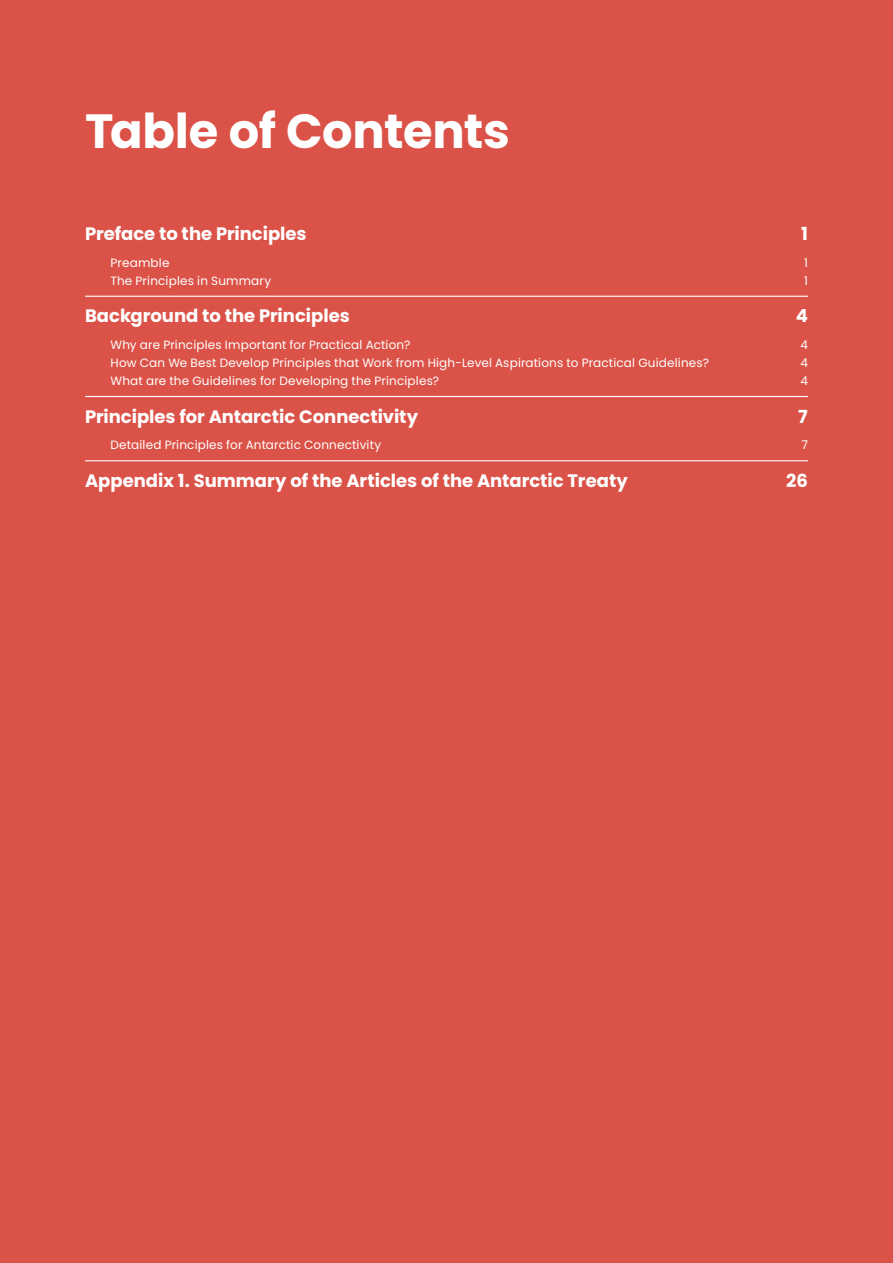
<style>
.page{position:relative;width:893px;height:1263px;background:#db5348}
.page>*{position:absolute;margin:0;border:0;box-sizing:border-box;transform-origin:0 0}
.t1{font:700 48px "Poppins";letter-spacing:-.01em;color:#fff}
.t2{font:700 18px "Poppins";color:#fff}
.t3{font:12px "Poppins";letter-spacing:.015em;color:#fff}
</style>
<div class="page">
<hr style="left:85px;top:296px;width:723px;height:1px;background:#fff">
<hr style="left:85px;top:396px;width:723px;height:1px;background:#fff">
<hr style="left:85px;top:460px;width:723px;height:1px;background:#fff">
<h1 class="t1" style="left:85px;top:104px;width:426px">Table of Contents</h1>
<p class="t2" style="left:85px;top:223px;width:223px">Preface to the Principles</p>
<p class="t2" style="left:801px;top:223px;width:8px">1</p>
<p class="t3" style="left:111px;top:255px;width:60px">Preamble</p>
<p class="t3" style="left:804px;top:255px;width:5px">1</p>
<p class="t3" style="left:111px;top:273px;width:162px">The Principles in Summary</p>
<p class="t3" style="left:804px;top:273px;width:5px">1</p>
<p class="t2" style="left:85px;top:306px;width:266px">Background to the Principles</p>
<p class="t2" style="left:796px;top:306px;width:14px">4</p>
<p class="t3" style="left:111px;top:338px;width:301px">Why are Principles Important for Practical Action?</p>
<p class="t3" style="left:800px;top:338px;width:9px">4</p>
<p class="t3" style="left:111px;top:356px;width:600px">How Can We Best Develop Principles that Work from High-Level Aspirations to Practical Guidelines?</p>
<p class="t3" style="left:800px;top:356px;width:9px">4</p>
<p class="t3" style="left:111px;top:374px;width:330px">What are the Guidelines for Developing the Principles?</p>
<p class="t3" style="left:800px;top:374px;width:9px">4</p>
<p class="t2" style="left:85px;top:406px;width:335px">Principles for Antarctic Connectivity</p>
<p class="t2" style="left:798px;top:406px;width:11px">7</p>
<p class="t3" style="left:111px;top:438px;width:272px">Detailed Principles for Antarctic Connectivity</p>
<p class="t3" style="left:801px;top:438px;width:8px">7</p>
<p class="t2" style="left:85px;top:470px;width:544px">Appendix 1. Summary of the Articles of the Antarctic Treaty</p>
<p class="t2" style="left:786px;top:470px;width:23px">26</p>
</div>
